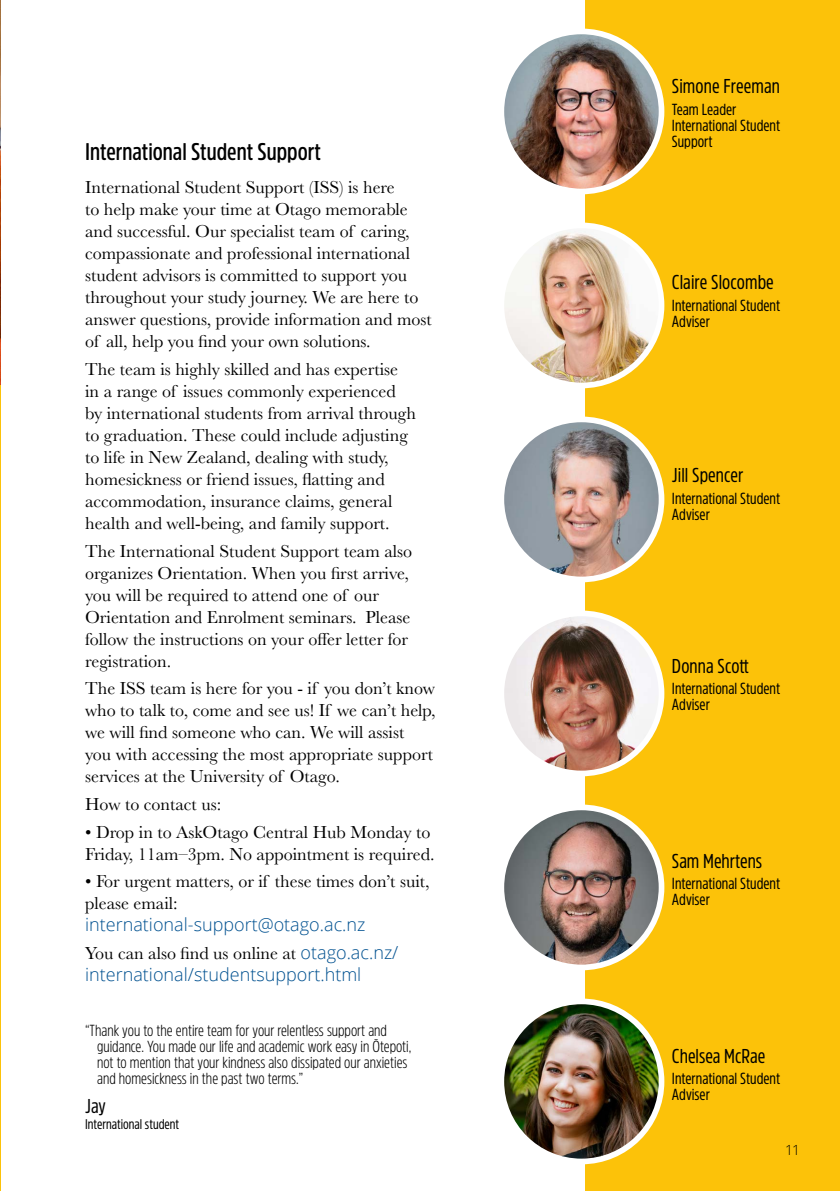
<style>
.page{position:relative;width:840px;height:1191px;background:#fff}
.page>*{position:absolute;margin:0;border:0;box-sizing:border-box;transform-origin:0 0}
.t1{font:600 24px "Amsi Pro Cond";color:#000}
.t2{font:20px "Amsi Pro Cond";letter-spacing:.005em;color:#000}
.t3{font:18px/22px "Baskerville";color:#000}
.t4{font:300 18px "Open Sans";color:#005190}
.t5{font:300 16px/16px "Amsi Pro Cond";color:#000}
.t6{font:16px/16px "Amsi Pro Cond";color:#000}
.t7{font:14px "Amsi Pro Cond";color:#000}
.t8{font:300 14px "Open Sans";color:#000}
.s1{font-family:"Open Sans";font-weight:300;color:#005190}
</style>
<div class="page">
<div style="left:585px;top:0;width:254px;height:1191px;background:#fcc209"></div>
<hr style="left:0;top:385px;width:1px;height:806px;background:#fcc209">
<img style="left:501px;top:225px;width:160px;height:160px;border-radius:80px">
<div style="left:498px;top:222px;width:166px;height:166px;border:6px solid #fff;border-radius:50%"></div>
<img style="left:501px;top:31px;width:160px;height:160px;border-radius:80px">
<div style="left:498px;top:29px;width:166px;height:165px;border:6px solid #fff;border-radius:50%"></div>
<img style="left:501px;top:613px;width:160px;height:160px;border-radius:80px">
<div style="left:498px;top:610px;width:166px;height:166px;border:6px solid #fff;border-radius:50%"></div>
<img style="left:501px;top:419px;width:160px;height:160px;border-radius:80px">
<div style="left:498px;top:416px;width:166px;height:166px;border:6px solid #fff;border-radius:50%"></div>
<img style="left:501px;top:807px;width:160px;height:160px;border-radius:80px">
<div style="left:498px;top:804px;width:166px;height:166px;border:6px solid #fff;border-radius:50%"></div>
<img style="left:501px;top:1001px;width:160px;height:160px;border-radius:80px">
<div style="left:498px;top:998px;width:166px;height:166px;border:6px solid #fff;border-radius:50%"></div>
<img style="left:0;top:0;width:1px;height:385px">
<h1 class="t1" style="left:85px;top:135px;width:237px">International Student Support</h1>
<p class="t3" style="left:85px;top:177px;width:348px">International Student Support (ISS) is here<br>to help make your time at Otago memorable and successful. Our specialist team of caring, compassionate and professional international student advisors is committed to support you throughout your study journey. We are here to answer questions, provide information and most of all, help you find your own solutions.</p>
<p class="t3" style="left:85px;top:358px;width:332px">The team is highly skilled and has expertise in a range of issues commonly experienced by international students from arrival through to graduation. These could include adjusting to life in New Zealand, dealing with study, homesickness or friend issues, flatting and accommodation, insurance claims, general health and well-being, and family support.</p>
<p class="t3" style="left:85px;top:540px;width:328px">The International Student Support team also organizes Orientation. When you first arrive, you will be required to attend one of our Orientation and Enrolment seminars. Please follow the instructions on your offer letter for registration.</p>
<p class="t3" style="left:85px;top:677px;width:352px">The ISS team is here for you - if you don’t know who to talk to, come and see us! If we can’t help, we will find someone who can. We will assist<br>you with accessing the most appropriate support services at the University of Otago.</p>
<p class="t3" style="left:85px;top:793px;width:137px">How to contact us:</p>
<p class="t3" style="left:85px;top:821px;width:351px">• Drop in to AskOtago Central Hub Monday to<br>Friday, 11am–3pm. No appointment is required.</p>
<p class="t3" style="left:85px;top:870px;width:346px">• For urgent matters, or if these times don’t suit, please email:</p>
<p class="t4" style="left:85px;top:912px;width:282px">international-support@otago.ac.nz</p>
<p class="t3" style="left:85px;top:942px;width:314px">You can also find us online at <span class="s1">otago.ac.nz/</span></p>
<p class="t4" style="left:85px;top:962px;width:277px">international/studentsupport.html</p>
<p class="t5" style="left:97px;top:1021px;width:316px;text-indent:-12px">“Thank you to the entire team for your relentless support and guidance. You made our life and academic work easy in Ōtepoti, not to mention that your kindness also dissipated our anxieties and homesickness in the past two terms.”</p>
<p class="t2" style="left:85px;top:1091px;width:22px">Jay</p>
<p class="t7" style="left:85px;top:1114px;width:96px">International student</p>
<p class="t2" style="left:671px;top:73px;width:109px">Simone Freeman</p>
<p class="t6" style="left:671px;top:101px;width:110px">Team Leader<br>International Student<br>Support</p>
<p class="t2" style="left:671px;top:268px;width:103px">Claire Slocombe</p>
<p class="t6" style="left:671px;top:297px;width:110px">International Student<br>Adviser</p>
<p class="t2" style="left:671px;top:461px;width:73px">Jill Spencer</p>
<p class="t6" style="left:671px;top:490px;width:110px">International Student<br>Adviser</p>
<p class="t2" style="left:671px;top:652px;width:79px">Donna Scott</p>
<p class="t6" style="left:671px;top:680px;width:110px">International Student<br>Adviser</p>
<p class="t2" style="left:671px;top:847px;width:92px">Sam Mehrtens</p>
<p class="t6" style="left:671px;top:875px;width:110px">International Student<br>Adviser</p>
<p class="t2" style="left:671px;top:1041px;width:95px">Chelsea McRae</p>
<p class="t6" style="left:671px;top:1070px;width:110px">International Student<br>Adviser</p>
<p class="t8" style="left:784px;top:1140px;width:16px">11</p>
</div>
